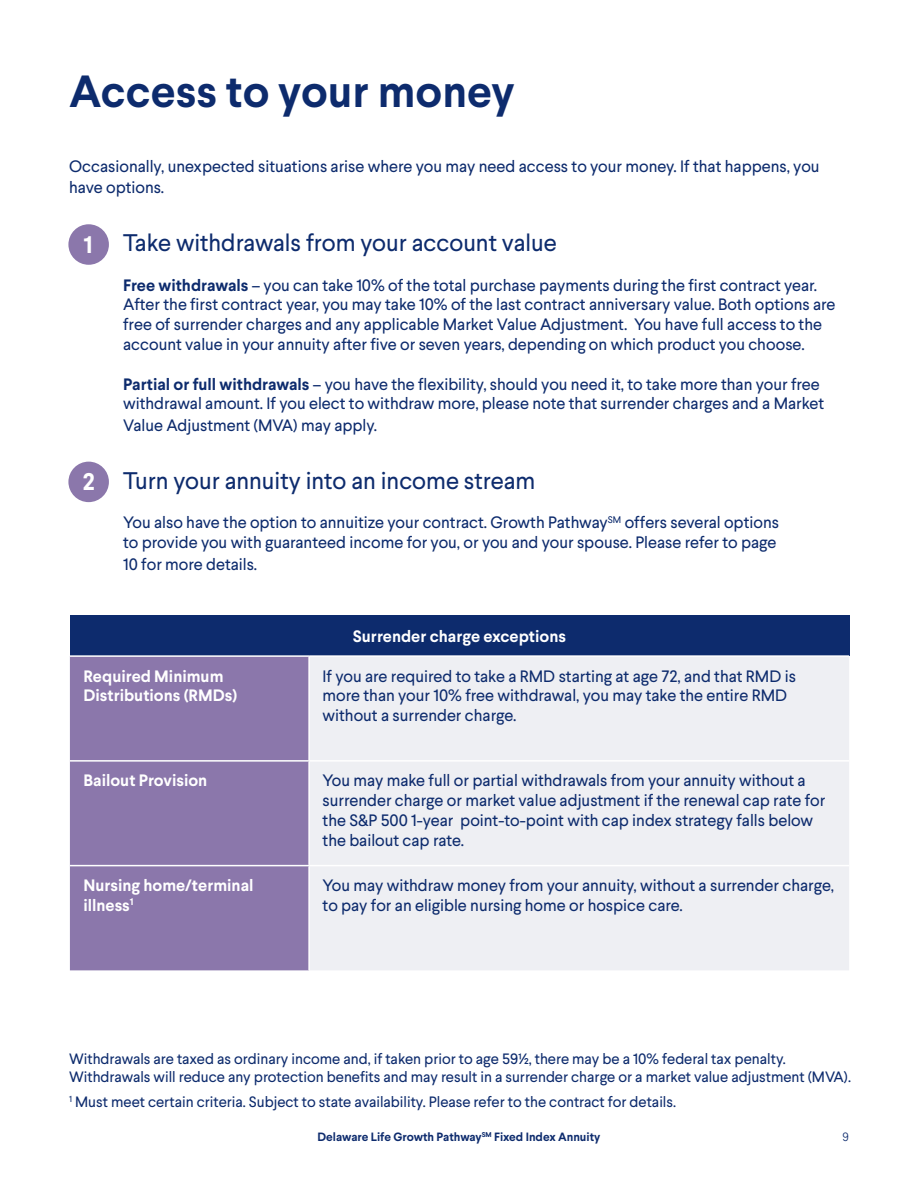
<style>
.page{position:relative;width:918px;height:1188px;background:#fff}
.page>*{position:absolute;margin:0;border:0;box-sizing:border-box;transform-origin:0 0}
.t1{font:700 45px "Larsseit";color:#0d2b6d}
.t2{font:24px "Larsseit";color:#0d2b6d}
.t3{font:700 24px "Larsseit";color:#fff}
.t4{font:16.5px/19.8px "Larsseit";color:#0d2b6d}
.t5{font:700 16.5px/19.8px "Larsseit";color:#fff}
.t6{font:15px/18px "Larsseit";color:#0d2b6d}
.t7{font:700 12px "Larsseit";color:#0d2b6d}
.t8{font:300 12px "Larsseit";color:#0d2b6d}
.s1{font-weight:700}
</style>
<div class="page">
<div style="left:70px;top:616px;width:779px;height:40px;background:#0d2b6d"></div>
<div style="left:70px;top:657px;width:238px;height:313px;background:#8b77ab"></div>
<div style="left:310px;top:657px;width:539px;height:313px;background:#eeeff3"></div>
<hr style="left:70px;top:655px;width:239px;height:2px;background:#fff">
<hr style="left:309px;top:655px;width:540px;height:2px;background:#fff">
<hr style="left:70px;top:760px;width:239px;height:2px;background:#fff">
<hr style="left:309px;top:760px;width:540px;height:2px;background:#fff">
<hr style="left:70px;top:865px;width:239px;height:1px;background:#fff">
<hr style="left:309px;top:865px;width:540px;height:1px;background:#fff">
<div style="left:68px;top:462px;width:41px;height:40px;background:#8b77ab;border-radius:50%"></div>
<div style="left:68px;top:224px;width:41px;height:41px;background:#8b77ab;border-radius:50%"></div>
<p class="t1" style="left:69px;top:61px;width:447px">Access to your money</p>
<p class="t4" style="left:69px;top:155px;width:752px;line-height:21.6px">Occasionally, unexpected situations arise where you may need access to your money. If that happens, you have options.</p>
<p class="t2" style="left:123px;top:227px;width:435px">Take withdrawals from your account value</p>
<p class="t4" style="left:123px;top:275px;width:714px"><span class="s1">Free withdrawals</span> – you can take 10% of the total purchase payments during the first contract year.<br>After the first contract year, you may take 10% of the last contract anniversary value. Both options are free of surrender charges and any applicable Market Value Adjustment. You have full access to the account value in your annuity after five or seven years, depending on which product you choose.</p>
<p class="t4" style="left:123px;top:374px;width:703px"><span class="s1">Partial or full withdrawals</span> – you have the flexibility, should you need it, to take more than your free withdrawal amount. If you elect to withdraw more, please note that surrender charges and a Market</p>
<p class="t4" style="left:123px;top:415px;width:255px">Value Adjustment (MVA) may apply.</p>
<p class="t2" style="left:123px;top:465px;width:414px">Turn your annuity into an income stream</p>
<p class="t4" style="left:123px;top:512px;width:657px">You also have the option to annuitize your contract. Growth Pathway<sup>SM</sup> offers several options to provide you with guaranteed income for you, or you and your spouse. Please refer to page</p>
<p class="t4" style="left:123px;top:554px;width:136px">10 for more details.</p>
<p class="t3" style="left:83px;top:229px;width:11px">1</p>
<p class="t3" style="left:83px;top:466px;width:13px">2</p>
<p class="t5" style="left:353px;top:626px;width:215px">Surrender charge exceptions</p>
<p class="t5" style="left:83px;top:666px;width:155px">Required Minimum<br>Distributions (RMDs)</p>
<p class="t4" style="left:323px;top:666px;width:475px">If you are required to take a RMD starting at age 72, and that RMD is more than your 10% free withdrawal, you may take the entire RMD without a surrender charge.</p>
<p class="t5" style="left:83px;top:771px;width:125px">Bailout Provision</p>
<p class="t4" style="left:323px;top:771px;width:504px">You may make full or partial withdrawals from your annuity without a surrender charge or market value adjustment if the renewal cap rate for the S&amp;P 500 1-year point-to-point with cap index strategy falls below the bailout cap rate.</p>
<p class="t5" style="left:83px;top:875px;width:172px">Nursing home/terminal illness<sup>1</sup></p>
<p class="t4" style="left:323px;top:875px;width:513px">You may withdraw money from your annuity, without a surrender charge, to pay for an eligible nursing home or hospice care.</p>
<p class="t6" style="left:69px;top:1050px;width:783px">Withdrawals are taxed as ordinary income and, if taken prior to age 59½, there may be a 10% federal tax penalty.<br>Withdrawals will reduce any protection benefits and may result in a surrender charge or a market value adjustment (MVA).</p>
<p class="t6" style="left:69px;top:1093px;width:608px"><sup>1</sup> Must meet certain criteria. Subject to state availability. Please refer to the contract for details.</p>
<p class="t7" style="left:318px;top:1129px;width:284px">Delaware Life Growth Pathway<sup>SM</sup> Fixed Index Annuity</p>
<p class="t8" style="left:842px;top:1129px;width:8px">9</p>
</div>
